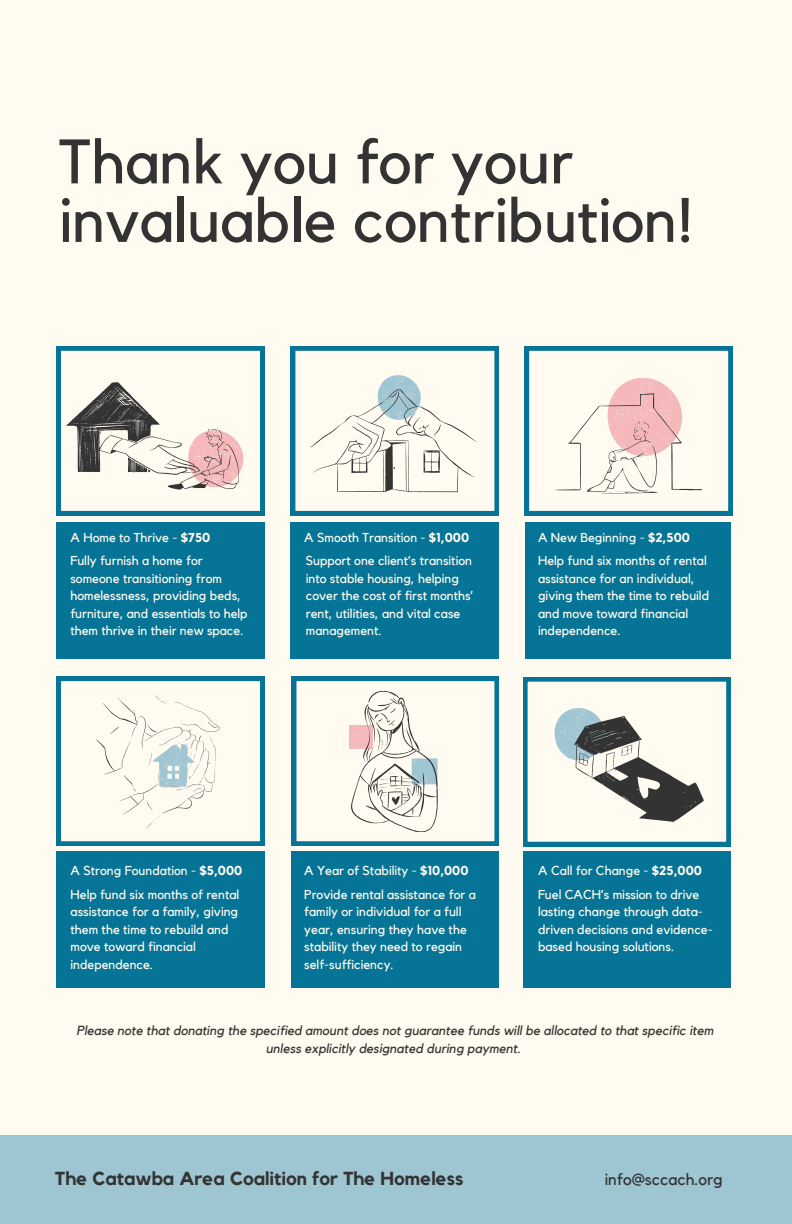
<style>
.page{position:relative;width:792px;height:1224px;background:#fffbf0}
.page>*{position:absolute;margin:0;border:0;box-sizing:border-box;transform-origin:0 0}
.t1{font:62px/58.4px "Kollektif";color:#333}
.t2{font:700 18.8px "Kollektif";color:#333}
.t3{font:16.2px "Kollektif";color:#333}
.t4{font:italic 13.2px/17.6px "Kollektif";color:#333;text-align:center}
.t5{font:13px/17.4px "Kollektif";color:#fffbf0}
.s1{font-weight:700}
</style>
<div class="page">
<div style="left:57px;top:522px;width:208px;height:137px;background:#057496"></div>
<div style="left:57px;top:851px;width:208px;height:137px;background:#057496"></div>
<div style="left:291px;top:522px;width:208px;height:137px;background:#057496"></div>
<div style="left:292px;top:851px;width:207px;height:137px;background:#057496"></div>
<div style="left:525px;top:522px;width:206px;height:137px;background:#057496"></div>
<div style="left:523px;top:851px;width:208px;height:137px;background:#057496"></div>
<div style="left:0;top:1136px;width:792px;height:88px;background:#9ec5d2"></div>
<svg style="left:525px;top:346px;width:208px;height:169px"></svg>
<svg style="left:523px;top:677px;width:207px;height:169px"></svg>
<svg style="left:57px;top:677px;width:208px;height:169px"></svg>
<svg style="left:292px;top:677px;width:207px;height:169px"></svg>
<svg style="left:57px;top:346px;width:208px;height:169px"></svg>
<svg style="left:291px;top:346px;width:208px;height:169px"></svg>
<p class="t1" style="left:59px;top:135px;width:635px">Thank you for your invaluable contribution!</p>
<h1 class="t5" style="left:71px;top:529px;width:141px">A Home to Thrive - <span class="s1">$750</span></h1>
<p class="t5" style="left:70px;top:552px;width:179px">Fully furnish a home for someone transitioning from homelessness, providing beds, furniture, and essentials to help them thrive in their new space.</p>
<p class="t5" style="left:304px;top:529px;width:166px">A Smooth Transition - <span class="s1">$1,000</span></p>
<p class="t5" style="left:306px;top:552px;width:169px">Support one client’s transition into stable housing, helping cover the cost of first months’ rent, utilities, and vital case management.</p>
<p class="t5" style="left:538px;top:529px;width:153px">A New Beginning - <span class="s1">$2,500</span></p>
<p class="t5" style="left:538px;top:552px;width:173px">Help fund six months of rental assistance for an individual, giving them the time to rebuild and move toward financial independence.</p>
<p class="t5" style="left:71px;top:862px;width:173px">A Strong Foundation - <span class="s1">$5,000</span></p>
<p class="t5" style="left:71px;top:886px;width:170px">Help fund six months of rental assistance for a family, giving them the time to rebuild and move toward financial independence.</p>
<p class="t5" style="left:304px;top:862px;width:166px">A Year of Stability - <span class="s1">$10,000</span></p>
<p class="t5" style="left:304px;top:886px;width:173px">Provide rental assistance for a family or individual for a full year, ensuring they have the stability they need to regain self-sufficiency.</p>
<p class="t5" style="left:538px;top:862px;width:165px">A Call for Change - <span class="s1">$25,000</span></p>
<p class="t5" style="left:538px;top:886px;width:176px">Fuel CACH’s mission to drive lasting change through data&shy;driven decisions and evidence&shy;based housing solutions.</p>
<p class="t4" style="left:76px;top:1022px;width:639px">Please note that donating the specified amount does not guarantee funds will be allocated to that specific item unless explicitly designated during payment.</p>
<p class="t2" style="left:55px;top:1170px;width:410px">The Catawba Area Coalition for The Homeless</p>
<p class="t3" style="left:605px;top:1172px;width:119px">info@sccach.org</p>
</div>
